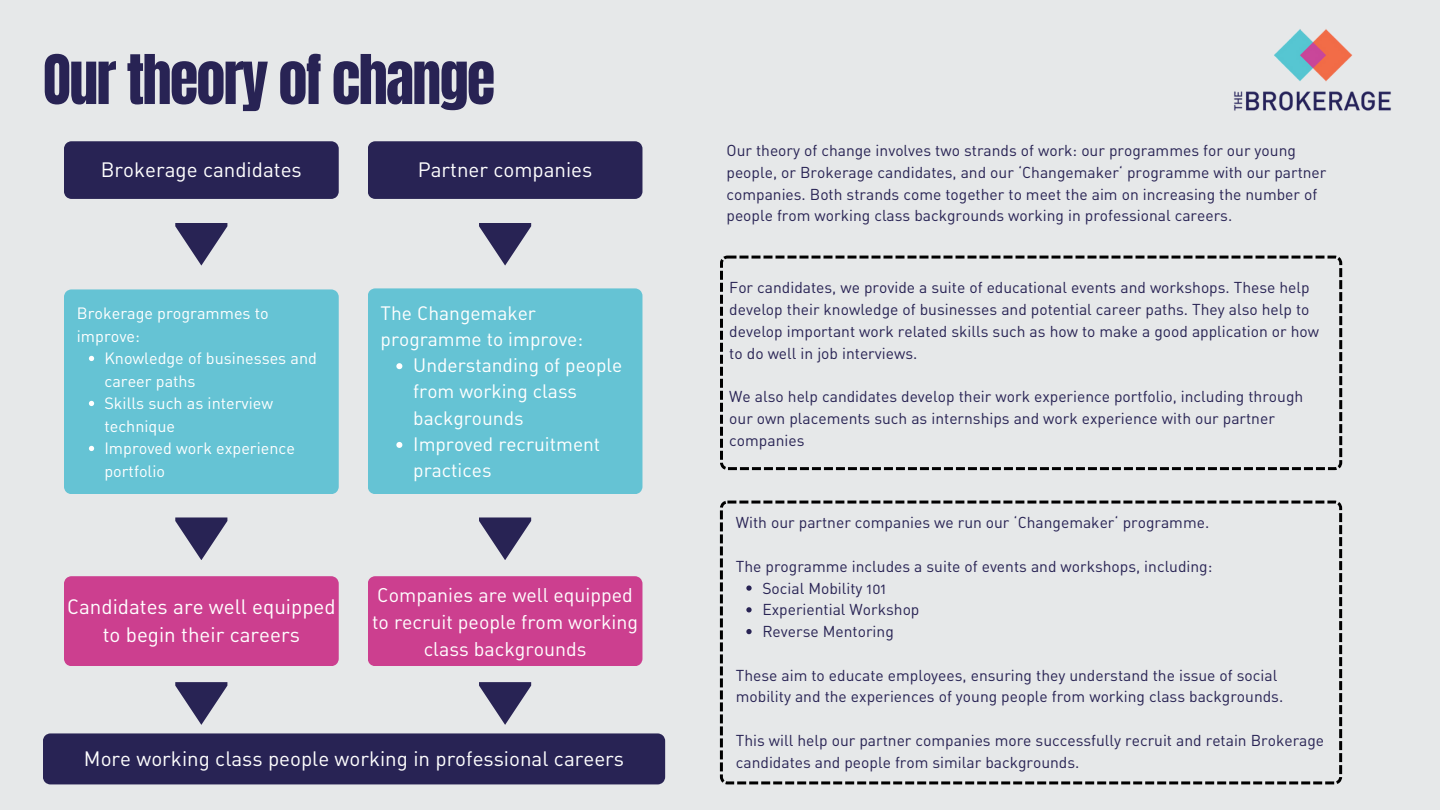
<style>
.page{position:relative;width:1440px;height:810px;background:#e6e8e9}
.page>*{position:absolute;margin:0;border:0;box-sizing:border-box;transform-origin:0 0}
.t1{font:57.9px "Anton";letter-spacing:-.03em;color:#282354}
.t2{font:20.6px/28.5px "DIN Regular Alternate";color:#fff;text-align:center}
.t3{font:19.6px/27px "DIN Regular Alternate";color:#fff;text-align:center}
.t4{font:19.2px/26.2px "DIN Regular Alternate";color:#fff}
.t5{font:16.2px/22.5px "DIN Regular Alternate";color:#fff}
.t6{font:15.6px/21.8px "DIN Regular Alternate";color:#282354}
</style>
<div class="page">
<img style="left:1234px;top:29px;width:157px;height:82px">
<div style="left:64px;top:141px;width:275px;height:58px;background:#282354"></div>
<div style="left:368px;top:141px;width:274px;height:58px;background:#282354"></div>
<div style="left:43px;top:733px;width:622px;height:51px;background:#282354"></div>
<div style="left:64px;top:289px;width:275px;height:205px;background:#65c3d4"></div>
<div style="left:368px;top:288px;width:274px;height:206px;background:#65c3d4"></div>
<div style="left:64px;top:576px;width:275px;height:90px;background:#cc3f8f"></div>
<div style="left:368px;top:576px;width:274px;height:90px;background:#cc3f8f"></div>
<svg style="left:175px;top:223px;width:52px;height:43px"></svg>
<svg style="left:175px;top:517px;width:52px;height:43px"></svg>
<svg style="left:175px;top:682px;width:52px;height:43px"></svg>
<svg style="left:479px;top:223px;width:52px;height:43px"></svg>
<svg style="left:479px;top:517px;width:52px;height:43px"></svg>
<svg style="left:479px;top:682px;width:52px;height:43px"></svg>
<svg style="left:89px;top:356px;width:5px;height:5px"></svg>
<svg style="left:89px;top:401px;width:5px;height:5px"></svg>
<svg style="left:89px;top:446px;width:5px;height:5px"></svg>
<svg style="left:396px;top:363px;width:6px;height:6px"></svg>
<svg style="left:396px;top:442px;width:6px;height:6px"></svg>
<svg style="left:720px;top:256px;width:622px;height:214px"></svg>
<svg style="left:720px;top:501px;width:622px;height:283px"></svg>
<svg style="left:746px;top:585px;width:6px;height:6px"></svg>
<svg style="left:746px;top:607px;width:6px;height:5px"></svg>
<svg style="left:746px;top:629px;width:6px;height:5px"></svg>
<p class="t1" style="left:43px;top:38px;width:454px">Our theory of change</p>
<p class="t2" style="left:101px;top:154px;width:202px">Brokerage candidates</p>
<p class="t2" style="left:418px;top:154px;width:176px">Partner companies</p>
<p class="t5" style="left:77px;top:302px;width:193px">Brokerage programmes to improve:</p>
<p class="t5" style="left:104px;top:347px;width:214px">Knowledge of businesses and career paths</p>
<p class="t5" style="left:104px;top:392px;width:170px">Skills such as interview technique</p>
<p class="t5" style="left:104px;top:437px;width:192px">Improved work experience portfolio</p>
<p class="t4" style="left:381px;top:299px;width:204px">The Changemaker programme to improve:</p>
<p class="t4" style="left:413px;top:352px;width:211px">Understanding of people from working class backgrounds</p>
<p class="t4" style="left:413px;top:431px;width:189px">Improved recruitment practices</p>
<p class="t2" style="left:67px;top:592px;width:270px">Candidates are well equipped to begin their careers</p>
<p class="t3" style="left:372px;top:581px;width:268px">Companies are well equipped to recruit people from working class backgrounds</p>
<p class="t2" style="left:84px;top:744px;width:542px">More working class people working in professional careers</p>
<p class="t6" style="left:727px;top:139px;width:601px">Our theory of change involves two strands of work: our programmes for our young people, or Brokerage candidates, and our ‘Changemaker‘ programme with our partner companies. Both strands come together to meet the aim on increasing the number of people from working class backgrounds working in professional careers.</p>
<p class="t6" style="left:729px;top:276px;width:591px">For candidates, we provide a suite of educational events and workshops. These help develop their knowledge of businesses and potential career paths. They also help to develop important work related skills such as how to make a good application or how to do well in job interviews.</p>
<p class="t6" style="left:729px;top:385px;width:575px">We also help candidates develop their work experience portfolio, including through our own placements such as internships and work experience with our partner companies</p>
<p class="t6" style="left:736px;top:512px;width:475px">With our partner companies we run our ‘Changemaker‘ programme.</p>
<p class="t6" style="left:736px;top:555px;width:478px">The programme includes a suite of events and workshops, including:</p>
<p class="t6" style="left:762px;top:577px;width:126px">Social Mobility 101</p>
<p class="t6" style="left:762px;top:599px;width:159px">Experiential Workshop</p>
<p class="t6" style="left:762px;top:620px;width:133px">Reverse Mentoring</p>
<p class="t6" style="left:736px;top:664px;width:549px">These aim to educate employees, ensuring they understand the issue of social mobility and the experiences of young people from working class backgrounds.</p>
<p class="t6" style="left:736px;top:729px;width:590px">This will help our partner companies more successfully recruit and retain Brokerage candidates and people from similar backgrounds.</p>
</div>
